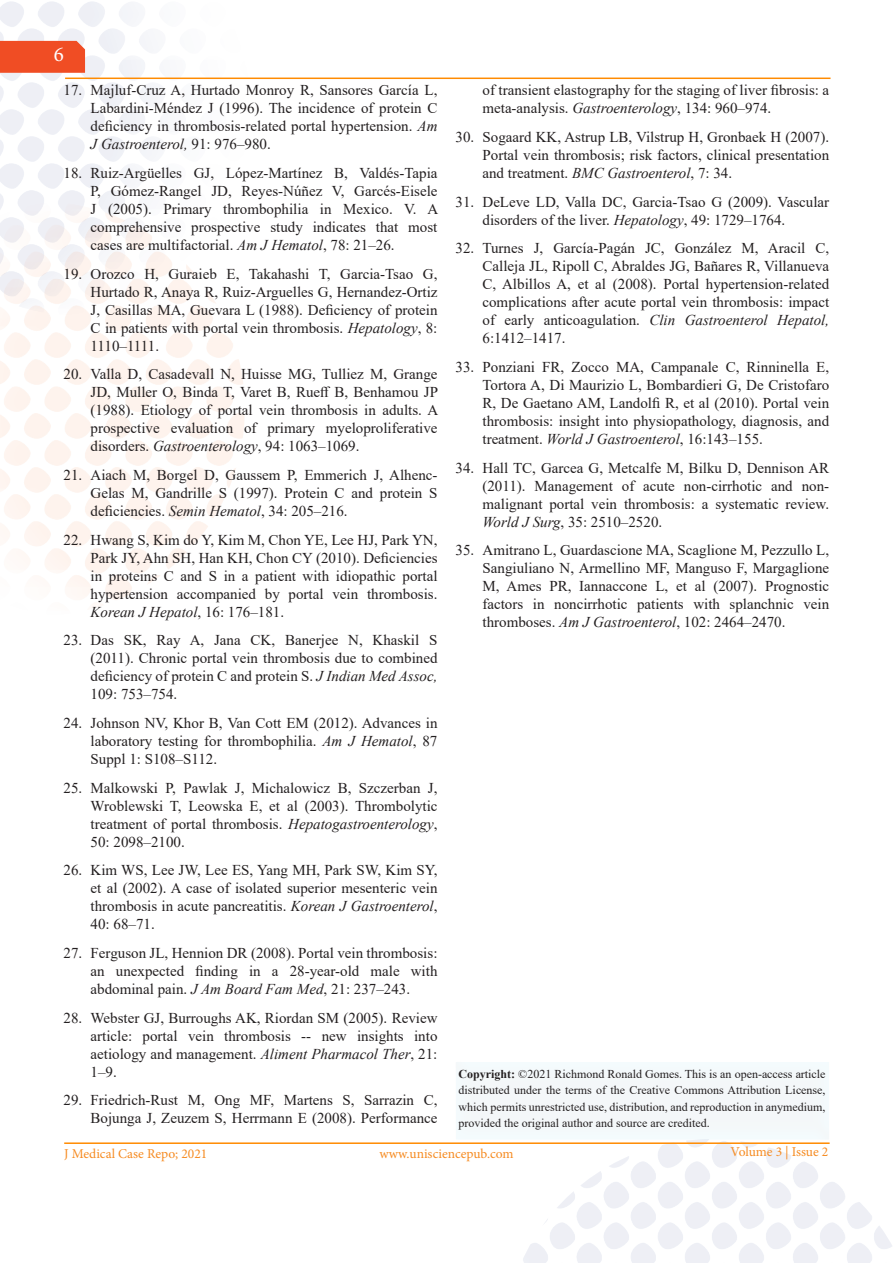
<style>
.page{position:relative;width:893px;height:1263px;background:#fff}
.page>*{position:absolute;margin:0;border:0;box-sizing:border-box;transform-origin:0 0}
.SUBHEAD{font:21px "Minion Pro";color:#fff}
.t1{font:15px/18px "Times New Roman";color:#231f20;text-align:justify}
.t2{font:13.5px "Minion Pro";color:#f68b21}
.t3{font:12px/16.5px "Times New Roman";color:#231f20;text-align:justify}
.s1{font-style:italic}
.s2{font-weight:700}
</style>
<div class="page">
<div style="left:0;top:41px;width:85px;height:32px;background:#f04d24"></div>
<hr style="left:64px;top:1142px;width:766px;height:2px;background:#ff8b01">
<hr style="left:65px;top:78px;width:765px;height:1px;background:#ff8b01">
<div style="left:451px;top:1057px;width:380px;height:84px;background:#f4f8f9"></div>
<p class="SUBHEAD" style="left:54px;top:40px;width:12px">6</p>
<p class="t1" style="left:91px;top:81px;width:348px;text-indent:-27px">17. Majluf-Cruz A, Hurtado Monroy R, Sansores García L, Labardini-Méndez J (1996). The incidence of protein C deficiency in thrombosis-related portal hypertension. <span class="s1">Am J Gastroenterol,</span> 91: 976–980.</p>
<p class="t1" style="left:91px;top:164px;width:349px;text-indent:-27px">18. Ruiz-Argüelles GJ, López-Martínez B, Valdés-Tapia P, Gómez-Rangel JD, Reyes-Núñez V, Garcés-Eisele J (2005). Primary thrombophilia in Mexico. V. A comprehensive prospective study indicates that most cases are multifactorial. <span class="s1">Am J Hematol</span>, 78: 21–26.</p>
<p class="t1" style="left:91px;top:264px;width:348px;text-indent:-27px">19. Orozco H, Guraieb E, Takahashi T, Garcia-Tsao G, Hurtado R, Anaya R, Ruiz-Arguelles G, Hernandez-Ortiz J, Casillas MA, Guevara L (1988). Deficiency of protein C in patients with portal vein thrombosis. <span class="s1">Hepatology</span>, 8:<br>1110–1111.</p>
<p class="t1" style="left:91px;top:365px;width:349px;text-indent:-27px">20. Valla D, Casadevall N, Huisse MG, Tulliez M, Grange JD, Muller O, Binda T, Varet B, Rueff B, Benhamou JP (1988). Etiology of portal vein thrombosis in adults. A prospective evaluation of primary myeloproliferative disorders. <span class="s1">Gastroenterology</span>, 94: 1063–1069.</p>
<p class="t1" style="left:91px;top:465px;width:348px;text-indent:-27px">21. Aiach M, Borgel D, Gaussem P, Emmerich J, Alhenc-Gelas M, Gandrille S (1997). Protein C and protein S deficiencies. <span class="s1">Semin Hematol</span>, 34: 205–216.</p>
<p class="t1" style="left:91px;top:530px;width:348px;text-indent:-27px">22. Hwang S, Kim do Y, Kim M, Chon YE, Lee HJ, Park YN, Park JY, Ahn SH, Han KH, Chon CY (2010). Deficiencies in proteins C and S in a patient with idiopathic portal hypertension accompanied by portal vein thrombosis.<br><span class="s1">Korean J Hepatol</span>, 16: 176–181.</p>
<p class="t1" style="left:91px;top:631px;width:348px;text-indent:-27px">23. Das SK, Ray A, Jana CK, Banerjee N, Khaskil S (2011). Chronic portal vein thrombosis due to combined deficiency of protein C and protein S. <span class="s1">J Indian Med Assoc, </span>109: 753–754.</p>
<p class="t1" style="left:91px;top:713px;width:348px;text-indent:-27px">24. Johnson NV, Khor B, Van Cott EM (2012). Advances in laboratory testing for thrombophilia. <span class="s1">Am J Hematol</span>, 87<br>Suppl 1: S108–S112.</p>
<p class="t1" style="left:91px;top:778px;width:348px;text-indent:-27px">25. Malkowski P, Pawlak J, Michalowicz B, Szczerban J, Wroblewski T, Leowska E, et al (2003). Thrombolytic treatment of portal thrombosis. <span class="s1">Hepatogastroenterology</span>, 50: 2098–2100.</p>
<p class="t1" style="left:91px;top:861px;width:348px;text-indent:-27px">26. Kim WS, Lee JW, Lee ES, Yang MH, Park SW, Kim SY, et al (2002). A case of isolated superior mesenteric vein thrombosis in acute pancreatitis. <span class="s1">Korean J Gastroenterol</span>, 40: 68–71.</p>
<p class="t1" style="left:91px;top:943px;width:348px;text-indent:-27px">27. Ferguson JL, Hennion DR (2008). Portal vein thrombosis: an unexpected finding in a 28-year-old male with abdominal pain. <span class="s1">J Am Board Fam Med</span>, 21: 237–243.</p>
<p class="t1" style="left:91px;top:1008px;width:348px;text-indent:-27px">28. Webster GJ, Burroughs AK, Riordan SM (2005). Review article: portal vein thrombosis -- new insights into aetiology and management. <span class="s1">Aliment Pharmacol Ther</span>, 21:<br>1–9.</p>
<p class="t1" style="left:64px;top:1091px;width:375px;text-align:right">29. Friedrich-Rust M, Ong MF, Martens S, Sarrazin C,<br>Bojunga J, Zeuzem S, Herrmann E (2008). Performance</p>
<p class="t1" style="left:482px;top:81px;width:348px">of transient elastography for the staging of liver fibrosis: a meta-analysis. <span class="s1">Gastroenterology</span>, 134: 960–974.</p>
<p class="t1" style="left:482px;top:128px;width:348px;text-indent:-27px">30. Sogaard KK, Astrup LB, Vilstrup H, Gronbaek H (2007).<br>Portal vein thrombosis; risk factors, clinical presentation and treatment. <span class="s1">BMC Gastroenterol</span>, 7: 34.</p>
<p class="t1" style="left:482px;top:192px;width:348px;text-indent:-27px">31. DeLeve LD, Valla DC, Garcia-Tsao G (2009). Vascular disorders of the liver. <span class="s1">Hepatology</span>, 49: 1729–1764.</p>
<p class="t1" style="left:482px;top:239px;width:348px;text-indent:-27px">32. Turnes J, García-Pagán JC, González M, Aracil C, Calleja JL, Ripoll C, Abraldes JG, Bañares R, Villanueva C, Albillos A, et al (2008). Portal hypertension-related complications after acute portal vein thrombosis: impact of early anticoagulation. <span class="s1">Clin Gastroenterol Hepatol, </span>6:1412–1417.</p>
<p class="t1" style="left:482px;top:357px;width:348px;text-indent:-27px">33. Ponziani FR, Zocco MA, Campanale C, Rinninella E, Tortora A, Di Maurizio L, Bombardieri G, De Cristofaro R, De Gaetano AM, Landolfi R, et al (2010). Portal vein thrombosis: insight into physiopathology, diagnosis, and treatment. <span class="s1">World J Gastroenterol</span>, 16:143–155.</p>
<p class="t1" style="left:482px;top:458px;width:348px;text-indent:-27px">34. Hall TC, Garcea G, Metcalfe M, Bilku D, Dennison AR (2011). Management of acute non-cirrhotic and non&shy;malignant portal vein thrombosis: a systematic review.<br><span class="s1">World J Surg</span>, 35: 2510–2520.</p>
<p class="t1" style="left:482px;top:541px;width:348px;text-indent:-27px">35. Amitrano L, Guardascione MA, Scaglione M, Pezzullo L, Sangiuliano N, Armellino MF, Manguso F, Margaglione M, Ames PR, Iannaccone L, et al (2007). Prognostic factors in noncirrhotic patients with splanchnic vein thromboses. <span class="s1">Am J Gastroenterol</span>, 102: 2464–2470.</p>
<p class="t3" style="left:459px;top:1065px;width:369px"><span class="s2">Copyright:</span> ©2021 Richmond Ronald Gomes. This is an open-access article distributed under the terms of the Creative Commons Attribution License, which permits unrestricted use, distribution, and reproduction in anymedium, provided the original author and source are credited.</p>
<p class="t2" style="left:64px;top:1144px;width:145px">J Medical Case Repo; 2021</p>
<p class="t2" style="left:379px;top:1144px;width:136px">www.unisciencepub.com</p>
<p class="t2" style="left:730px;top:1143px;width:99px">Volume 3 | Issue 2</p>
</div>
